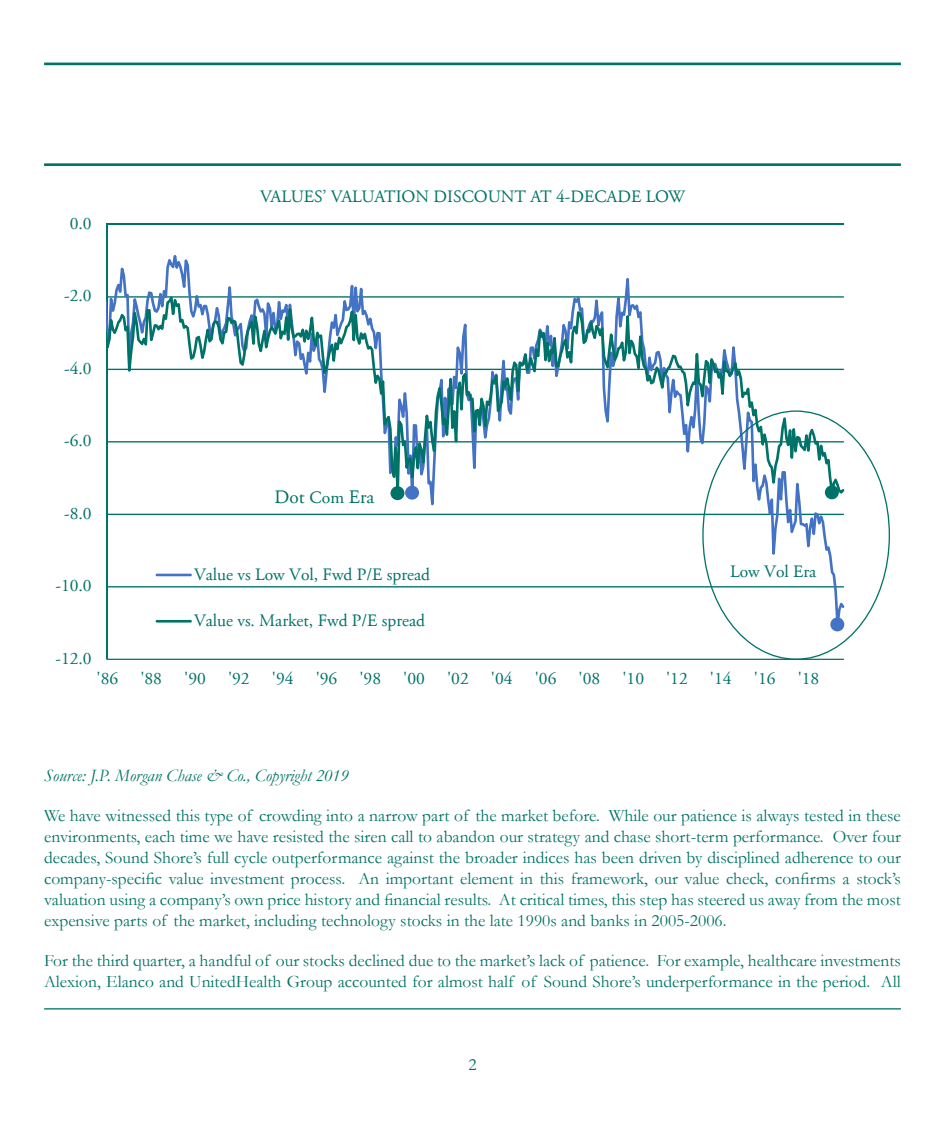
<style>
.page{position:relative;width:945px;height:1134px;background:#fff}
.page>*{position:absolute;margin:0;border:0;box-sizing:border-box;transform-origin:0 0}
.Pict{font:19.25px "Adobe Garamond";color:#007269}
.BodyText{font:17.5px/21px "Garamond";color:#007366;text-align:justify}
.Pict-2{font:17.5px "Adobe Garamond";color:#007269}
.BodyTextItalic{font:italic 17.5px "Garamond";color:#007366}
.SectionHeaderCenter{font:17.5px "Adobe Garamond";color:#007367}
.s1{font-size:17.5px}
</style>
<div class="page">
<hr style="left:44px;top:63px;width:857px;height:2px;background:#007366">
<hr style="left:44px;top:163px;width:857px;height:3px;background:#007366">
<hr style="left:44px;top:1008px;width:857px;height:2px;background:#007366">
<hr style="left:106px;top:659px;width:738px;height:1px;background:#007369">
<hr style="left:106px;top:224px;width:1px;height:435px;background:#007369">
<hr style="left:106px;top:224px;width:738px;height:1px;background:#007369">
<svg style="left:107px;top:255px;width:738px;height:371px"></svg>
<div style="left:405px;top:486px;width:14px;height:14px;background:#4472c4;border-radius:50%"></div>
<div style="left:830px;top:617px;width:14px;height:14px;background:#4472c4;border-radius:50%"></div>
<svg style="left:106px;top:264px;width:738px;height:231px"></svg>
<div style="left:390px;top:486px;width:14px;height:14px;background:#007369;border-radius:50%"></div>
<div style="left:825px;top:485px;width:14px;height:14px;background:#007369;border-radius:50%"></div>
<hr style="left:156px;top:574px;width:36px;height:2px;background:#4472c4">
<hr style="left:156px;top:620px;width:36px;height:3px;background:#007369">
<p class="Pict-2" style="left:70px;top:214px;width:23px">0.0</p>
<p class="Pict-2" style="left:64px;top:286px;width:29px">-2.0</p>
<p class="Pict-2" style="left:64px;top:359px;width:29px">-4.0</p>
<p class="Pict-2" style="left:64px;top:431px;width:29px">-6.0</p>
<p class="Pict-2" style="left:64px;top:504px;width:29px">-8.0</p>
<p class="Pict-2" style="left:55px;top:576px;width:38px">-10.0</p>
<p class="Pict-2" style="left:55px;top:649px;width:38px">-12.0</p>
<p class="SectionHeaderCenter" style="left:260px;top:187px;width:426px">VALUES’ VALUATION DISCOUNT AT 4-DECADE LOW</p>
<p class="Pict" style="left:275px;top:487px;width:101px">Dot <span class="s1">Com</span> Era</p>
<p class="Pict-2" style="left:194px;top:565px;width:238px">Value vs Low Vol, Fwd P/E spread</p>
<p class="Pict-2" style="left:194px;top:611px;width:233px">Value vs. Market, Fwd P/E spread</p>
<p class="Pict-2" style="left:730px;top:562px;width:88px">Low Vol Era</p>
<p class="Pict-2" style="left:97px;top:669px;width:23px">'86</p>
<p class="Pict-2" style="left:140px;top:669px;width:23px">'88</p>
<p class="Pict-2" style="left:184px;top:669px;width:23px">'90</p>
<p class="Pict-2" style="left:228px;top:669px;width:23px">'92</p>
<p class="Pict-2" style="left:272px;top:669px;width:23px">'94</p>
<p class="Pict-2" style="left:316px;top:669px;width:23px">'96</p>
<p class="Pict-2" style="left:359px;top:669px;width:23px">'98</p>
<p class="Pict-2" style="left:403px;top:669px;width:23px">'00</p>
<p class="Pict-2" style="left:447px;top:669px;width:23px">'02</p>
<p class="Pict-2" style="left:491px;top:669px;width:23px">'04</p>
<p class="Pict-2" style="left:535px;top:669px;width:23px">'06</p>
<p class="Pict-2" style="left:579px;top:669px;width:23px">'08</p>
<p class="Pict-2" style="left:622px;top:669px;width:23px">'10</p>
<p class="Pict-2" style="left:666px;top:669px;width:23px">'12</p>
<p class="Pict-2" style="left:710px;top:669px;width:23px">'14</p>
<p class="Pict-2" style="left:754px;top:669px;width:23px">'16</p>
<p class="Pict-2" style="left:798px;top:669px;width:23px">'18</p>
<p class="BodyTextItalic" style="left:44px;top:764px;width:306px">Source: J.P. Morgan Chase &amp; Co., Copyright 2019</p>
<p class="BodyText" style="left:44px;top:804px;width:858px">We have witnessed this type of crowding into a narrow part of the market before. While our patience is always tested in these environments, each time we have resisted the siren call to abandon our strategy and chase short-term performance. Over four decades, Sound Shore’s full cycle outperformance against the broader indices has been driven by disciplined adherence to our company-specific value investment process. An important element in this framework, our value check, confirms a stock’s valuation using a company’s own price history and financial results. At critical times, this step has steered us away from the most expensive parts of the market, including technology stocks in the late 1990s and banks in 2005-2006.</p>
<p class="BodyText" style="left:44px;top:949px;width:858px">For the third quarter, a handful of our stocks declined due to the market’s lack of patience. For example, healthcare investments<br>Alexion, Elanco and UnitedHealth Group accounted for almost half of Sound Shore’s underperformance in the period. All</p>
<p class="BodyText" style="left:468px;top:1053px;width:10px">2</p>
</div>
